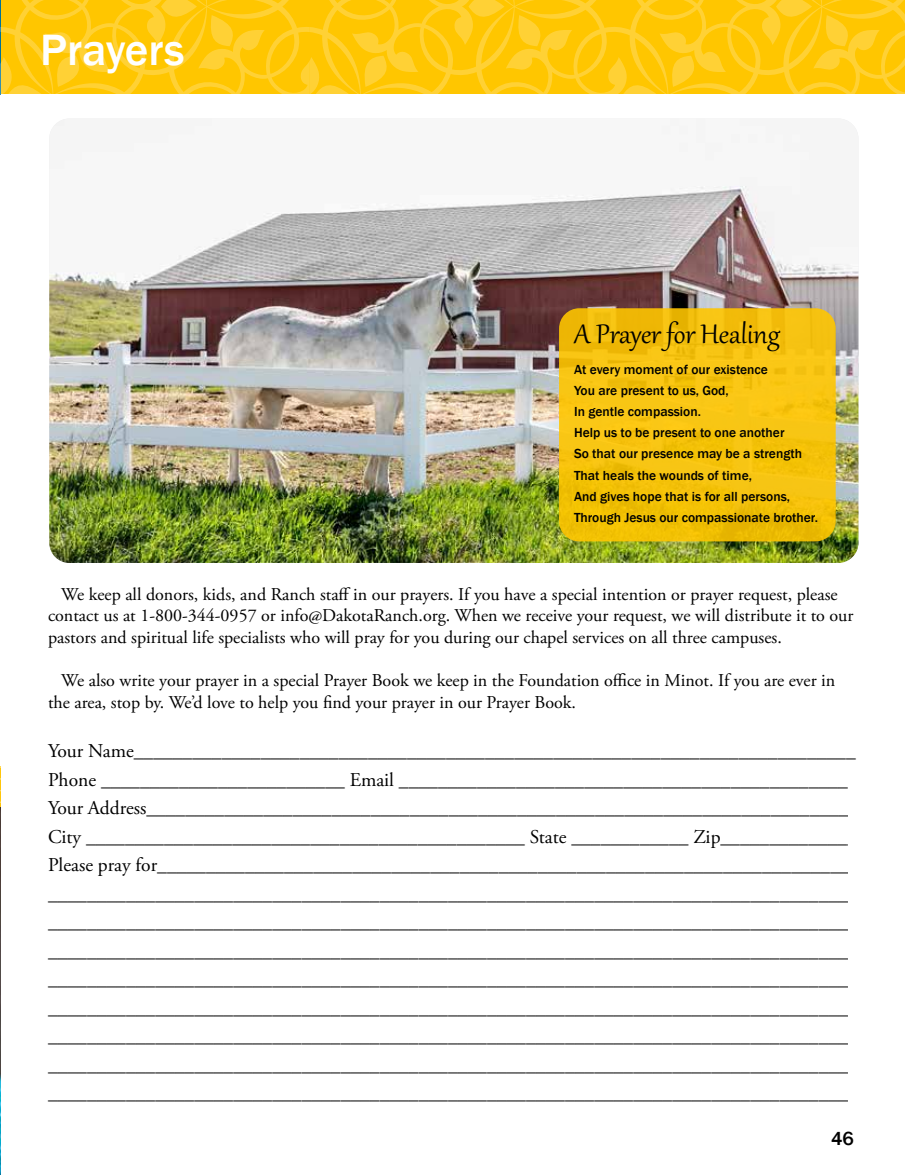
<style>
.page{position:relative;width:905px;height:1175px;background:#fff}
.page>*{position:absolute;margin:0;border:0;box-sizing:border-box;transform-origin:0 0}
.t1{font:500 45px "Franklin Gothic";color:#fff}
.t2{font:33px "Gabriola";color:#000}
.t3{font:19.5px/28.5px "Adobe Garamond Pro";color:#000}
.t4{font:500 19.5px "Franklin Gothic";color:#000}
.t5{font:18px/21.6px "Adobe Garamond Pro";color:#000}
.t6{font:500 13.5px/21px "Franklin Gothic";color:#000}
</style>
<div class="page">
<img style="left:49px;top:119px;width:809px;height:444px">
<div style="left:559px;top:308px;width:276px;height:233px;background:linear-gradient(to right,#f4c10b,#f5c30e);border-radius:20px"></div>
<svg style="left:351px;top:0;width:553px;height:94px;background:#ffc90f"></svg>
<svg style="left:823px;top:15px;width:27px;height:31px"></svg>
<svg style="left:669px;top:56px;width:27px;height:31px"></svg>
<svg style="left:776px;top:0;width:36px;height:22px"></svg>
<svg style="left:515px;top:15px;width:28px;height:31px"></svg>
<svg style="left:362px;top:56px;width:27px;height:31px"></svg>
<svg style="left:468px;top:0;width:36px;height:22px"></svg>
<svg style="left:622px;top:80px;width:36px;height:14px"></svg>
<svg style="left:0;top:0;width:351px;height:94px;background:#fec911"></svg>
<img style="left:0;top:806px;width:1px;height:368px">
<svg style="left:0;top:766px;width:1px;height:40px"></svg>
<h1 class="t1" style="left:40px;top:22px;width:146px">Prayers</h1>
<h2 class="t2" style="left:574px;top:312px;width:208px">A Prayer for Healing</h2>
<p class="t6" style="left:574px;top:359px;width:246px">At every moment of our existence<br>You are present to us, God,<br>In gentle compassion.<br>Help us to be present to one another<br>So that our presence may be a strength<br>That heals the wounds of time,<br>And gives hope that is for all persons,<br>Through Jesus our compassionate brother.</p>
<p class="t5" style="left:48px;top:583px;width:807px;text-indent:13px">We keep all donors, kids, and Ranch staff in our prayers. If you have a special intention or prayer request, please contact us at 1-800-344-0957 or info@DakotaRanch.org. When we receive your request, we will distribute it to our pastors and spiritual life specialists who will pray for you during our chapel services on all three campuses.</p>
<p class="t5" style="left:48px;top:670px;width:788px;text-indent:13px">We also write your prayer in a special Prayer Book we keep in the Foundation office in Minot. If you are ever in the area, stop by. We’d love to help you find your prayer in our Prayer Book.</p>
<p class="t3" style="left:48px;top:737px;width:812px">Your Name__________________________________________________________________________ Phone _________________________ Email _______________________________________________ Your Address_________________________________________________________________________ City _____________________________________________ State ____________ Zip______________ Please pray for_______________________________________________________________________ ___________________________________________________________________________________ ___________________________________________________________________________________ ___________________________________________________________________________________ ___________________________________________________________________________________ ___________________________________________________________________________________ ___________________________________________________________________________________ ___________________________________________________________________________________ ___________________________________________________________________________________</p>
<p class="t4" style="left:831px;top:1126px;width:24px">46</p>
</div>
